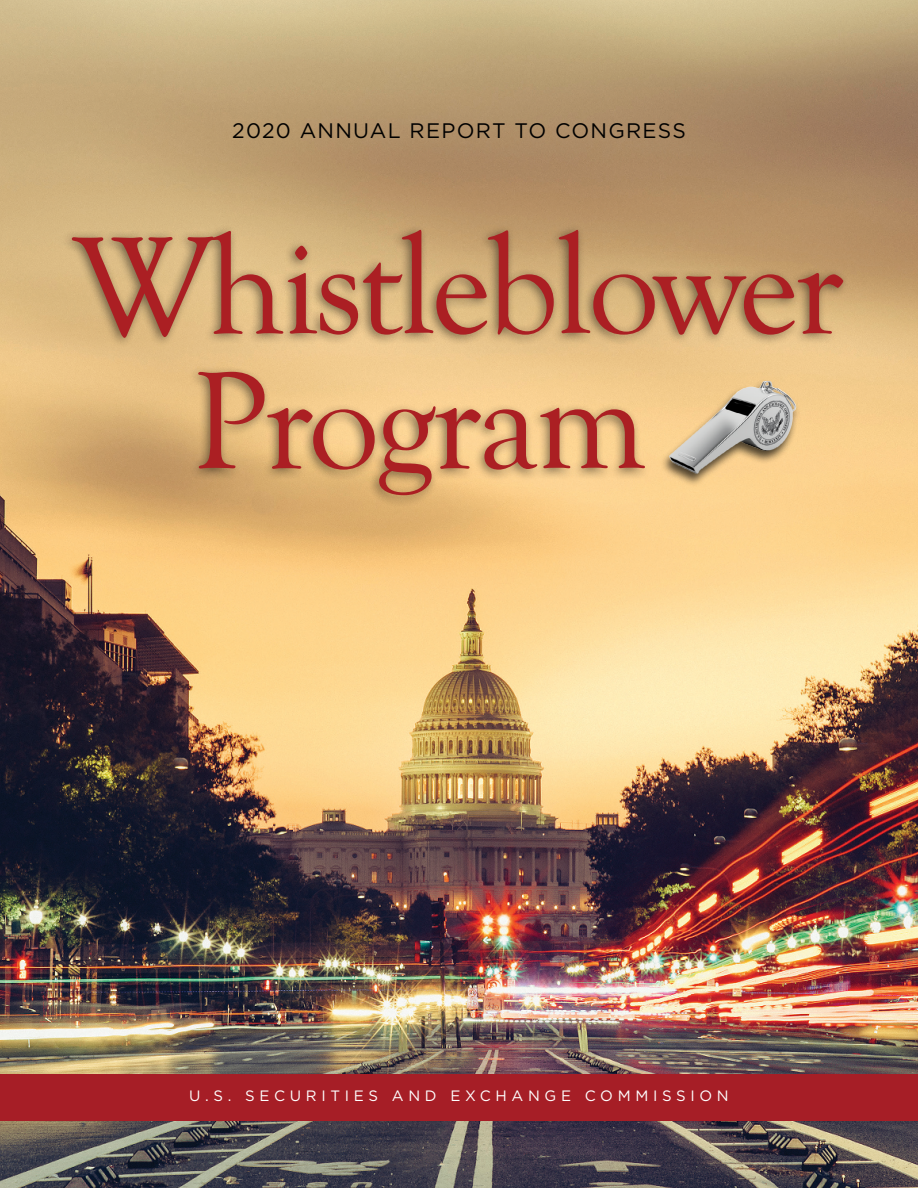
<style>
.page{position:relative;width:918px;height:1188px;background:#fff}
.page>*{position:absolute;margin:0;border:0;box-sizing:border-box;transform-origin:0 0}
.t1{font:142.5px/135px "Goudy Old Style T";letter-spacing:-.025em;color:#ab1f23;text-align:center}
.t2{font:21px "Gotham";letter-spacing:.06em;color:#000}
.t3{font:15px "Gotham";letter-spacing:.31em;color:#fff}
</style>
<div class="page">
<img style="left:0;top:0;width:918px;height:1188px">
<div style="left:61px;top:224px;width:789px;height:284px;background:#000;opacity:.49"></div>
<div style="left:660px;top:380px;width:141px;height:107px;background:#000;opacity:.7"></div>
<img style="left:668px;top:381px;width:144px;height:95px">
<div style="left:0;top:1074px;width:918px;height:46px;background:#a61e26"></div>
<p class="t2" style="left:232px;top:117px;width:455px">2020 ANNUAL REPORT TO CONGRESS</p>
<p class="t1" style="left:74px;top:222px;width:772px">Whistleblower<br>Program</p>
<p class="t3" style="left:189px;top:1086px;width:541px">U.S. SECURITIES AND EXCHANGE COMMISSION</p>
</div>
